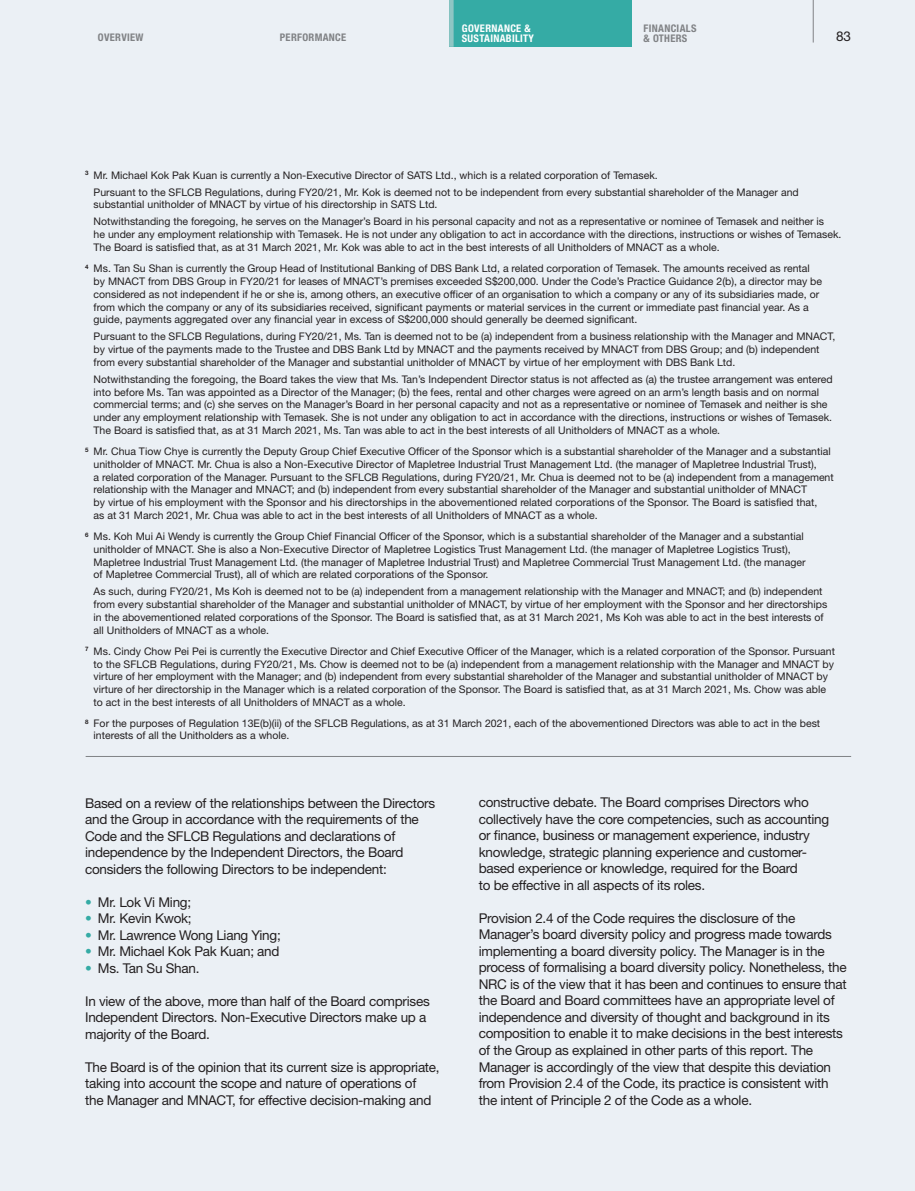
<style>
.page{position:relative;width:915px;height:1191px;background:#fff}
.page>*{position:absolute;margin:0;border:0;box-sizing:border-box;transform-origin:0 0}
.t1{font:13.5px/16.5px "Helvetica Neue LT Std";letter-spacing:-.02em;color:#231f20}
.t2{font:10.5px/12.8px "Helvetica Neue LT Std";color:#231f20}
.t3{font:700 condensed 10.5px/9.8px "Helvetica Neue LT Std";letter-spacing:.03em;color:#808285}
.t4{font:700 condensed 10.5px/9.8px "Helvetica Neue LT Std";letter-spacing:.03em;color:#fff}
.s1{color:#35aba5}
</style>
<div class="page">
<div style="left:0;top:0;width:914px;height:1190px;background:#ebf0f5"></div>
<hr style="left:86px;top:756px;width:764px;height:1px;background:#808285">
<div style="left:449px;top:0;width:182px;height:47px;background:#35aba5"></div>
<hr style="left:812px;top:0;width:1px;height:43px;background:#808285">
<hr style="left:449px;top:0;width:4px;height:47px;background:#8fc6c4">
<p class="t4" style="left:461px;top:24px;width:74px">GOVERNANCE &amp;<br>SUSTAINABILITY</p>
<p class="t3" style="left:643px;top:24px;width:54px">FINANCIALS &amp; OTHERS</p>
<p class="t3" style="left:98px;top:34px;width:47px">OVERVIEW</p>
<p class="t3" style="left:280px;top:34px;width:68px">PERFORMANCE</p>
<p class="t1" style="left:835px;top:29px;width:17px">83</p>
<p class="t2" style="left:94px;top:168px;width:706px;line-height:17px;text-indent:-9px"><sup>3</sup> Mr. Michael Kok Pak Kuan is currently a Non-Executive Director of SATS Ltd., which is a related corporation of Temasek.<br>Pursuant to the SFLCB Regulations, during FY20/21, Mr. Kok is deemed not to be independent from every substantial shareholder of the Manager and</p>
<p class="t2" style="left:94px;top:197px;width:731px;line-height:17px">substantial unitholder of MNACT by virtue of his directorship in SATS Ltd.<br>Notwithstanding the foregoing, he serves on the Manager’s Board in his personal capacity and not as a representative or nominee of Temasek and neither is</p>
<p class="t2" style="left:94px;top:229px;width:749px">he under any employment relationship with Temasek. He is not under any obligation to act in accordance with the directions, instructions or wishes of Temasek.<br>The Board is satisfied that, as at 31 March 2021, Mr. Kok was able to act in the best interests of all Unitholders of MNACT as a whole.</p>
<p class="t2" style="left:94px;top:263px;width:729px;text-indent:-9px"><sup>4</sup> Ms. Tan Su Shan is currently the Group Head of Institutional Banking of DBS Bank Ltd, a related corporation of Temasek. The amounts received as rental by MNACT from DBS Group in FY20/21 for leases of MNACT’s premises exceeded S$200,000. Under the Code’s Practice Guidance 2(b), a director may be considered as not independent if he or she is, among others, an executive officer of an organisation to which a company or any of its subsidiaries made, or from which the company or any of its subsidiaries received, significant payments or material services in the current or immediate past financial year. As a guide, payments aggregated over any financial year in excess of S$200,000 should generally be deemed significant.</p>
<p class="t2" style="left:94px;top:331px;width:743px">Pursuant to the SFLCB Regulations, during FY20/21, Ms. Tan is deemed not to be (a) independent from a business relationship with the Manager and MNACT, by virtue of the payments made to the Trustee and DBS Bank Ltd by MNACT and the payments received by MNACT from DBS Group; and (b) independent from every substantial shareholder of the Manager and substantial unitholder of MNACT by virtue of her employment with DBS Bank Ltd.</p>
<p class="t2" style="left:94px;top:374px;width:740px">Notwithstanding the foregoing, the Board takes the view that Ms. Tan’s Independent Director status is not affected as (a) the trustee arrangement was entered into before Ms. Tan was appointed as a Director of the Manager; (b) the fees, rental and other charges were agreed on an arm’s length basis and on normal commercial terms; and (c) she serves on the Manager’s Board in her personal capacity and not as a representative or nominee of Temasek and neither is she under any employment relationship with Temasek. She is not under any obligation to act in accordance with the directions, instructions or wishes of Temasek.<br>The Board is satisfied that, as at 31 March 2021, Ms. Tan was able to act in the best interests of all Unitholders of MNACT as a whole.</p>
<p class="t2" style="left:94px;top:446px;width:741px;text-indent:-9px"><sup>5</sup> Mr. Chua Tiow Chye is currently the Deputy Group Chief Executive Officer of the Sponsor which is a substantial shareholder of the Manager and a substantial unitholder of MNACT. Mr. Chua is also a Non-Executive Director of Mapletree Industrial Trust Management Ltd. (the manager of Mapletree Industrial Trust),<br>a related corporation of the Manager. Pursuant to the SFLCB Regulations, during FY20/21, Mr. Chua is deemed not to be (a) independent from a management relationship with the Manager and MNACT; and (b) independent from every substantial shareholder of the Manager and substantial unitholder of MNACT<br>by virtue of his employment with the Sponsor and his directorships in the abovementioned related corporations of the Sponsor. The Board is satisfied that,<br>as at 31 March 2021, Mr. Chua was able to act in the best interests of all Unitholders of MNACT as a whole.</p>
<p class="t2" style="left:94px;top:531px;width:713px;text-indent:-9px"><sup>6</sup> Ms. Koh Mui Ai Wendy is currently the Group Chief Financial Officer of the Sponsor, which is a substantial shareholder of the Manager and a substantial unitholder of MNACT. She is also a Non-Executive Director of Mapletree Logistics Trust Management Ltd. (the manager of Mapletree Logistics Trust), Mapletree Industrial Trust Management Ltd. (the manager of Mapletree Industrial Trust) and Mapletree Commercial Trust Management Ltd. (the manager of Mapletree Commercial Trust), all of which are related corporations of the Sponsor.</p>
<p class="t2" style="left:94px;top:586px;width:735px">As such, during FY20/21, Ms Koh is deemed not to be (a) independent from a management relationship with the Manager and MNACT; and (b) independent from every substantial shareholder of the Manager and substantial unitholder of MNACT, by virtue of her employment with the Sponsor and her directorships in the abovementioned related corporations of the Sponsor. The Board is satisfied that, as at 31 March 2021, Ms Koh was able to act in the best interests of all Unitholders of MNACT as a whole.</p>
<p class="t2" style="left:94px;top:646px;width:742px;text-indent:-9px"><sup>7</sup> Ms. Cindy Chow Pei Pei is currently the Executive Director and Chief Executive Officer of the Manager, which is a related corporation of the Sponsor. Pursuant to the SFLCB Regulations, during FY20/21, Ms. Chow is deemed not to be (a) independent from a management relationship with the Manager and MNACT by virture of her employment with the Manager; and (b) independent from every substantial shareholder of the Manager and substantial unitholder of MNACT by virture of her directorship in the Manager which is a related corporation of the Sponsor. The Board is satisfied that, as at 31 March 2021, Ms. Chow was able to act in the best interests of all Unitholders of MNACT as a whole.</p>
<p class="t2" style="left:94px;top:718px;width:728px;line-height:12px;text-indent:-9px"><sup>8</sup> For the purposes of Regulation 13E(b)(ii) of the SFLCB Regulations, as at 31 March 2021, each of the abovementioned Directors was able to act in the best interests of all the Unitholders as a whole.</p>
<p class="t1" style="left:85px;top:796px;width:351px">Based on a review of the relationships between the Directors and the Group in accordance with the requirements of the Code and the SFLCB Regulations and declarations of independence by the Independent Directors, the Board considers the following Directors to be independent:</p>
<p class="t1" style="left:85px;top:895px;width:108px"><span class="s1">•</span> Mr. Lok Vi Ming;</p>
<p class="t1" style="left:85px;top:911px;width:108px"><span class="s1">•</span> Mr. Kevin Kwok;</p>
<p class="t1" style="left:85px;top:928px;width:197px"><span class="s1">•</span> Mr. Lawrence Wong Liang Ying;</p>
<p class="t1" style="left:85px;top:944px;width:196px"><span class="s1">•</span> Mr. Michael Kok Pak Kuan; and</p>
<p class="t1" style="left:85px;top:961px;width:116px"><span class="s1">•</span> Ms. Tan Su Shan.</p>
<p class="t1" style="left:85px;top:994px;width:346px">In view of the above, more than half of the Board comprises<br>Independent Directors. Non-Executive Directors make up a majority of the Board.</p>
<p class="t1" style="left:85px;top:1060px;width:356px">The Board is of the opinion that its current size is appropriate, taking into account the scope and nature of operations of<br>the Manager and MNACT, for effective decision-making and</p>
<p class="t1" style="left:478px;top:796px;width:352px">constructive debate. The Board comprises Directors who collectively have the core competencies, such as accounting or finance, business or management experience, industry knowledge, strategic planning experience and customer&shy;based experience or knowledge, required for the Board<br>to be effective in all aspects of its roles.</p>
<p class="t1" style="left:478px;top:911px;width:369px">Provision 2.4 of the Code requires the disclosure of the Manager’s board diversity policy and progress made towards implementing a board diversity policy. The Manager is in the process of formalising a board diversity policy. Nonetheless, the NRC is of the view that it has been and continues to ensure that the Board and Board committees have an appropriate level of independence and diversity of thought and background in its composition to enable it to make decisions in the best interests of the Group as explained in other parts of this report. The Manager is accordingly of the view that despite this deviation from Provision 2.4 of the Code, its practice is consistent with the intent of Principle 2 of the Code as a whole.</p>
</div>
